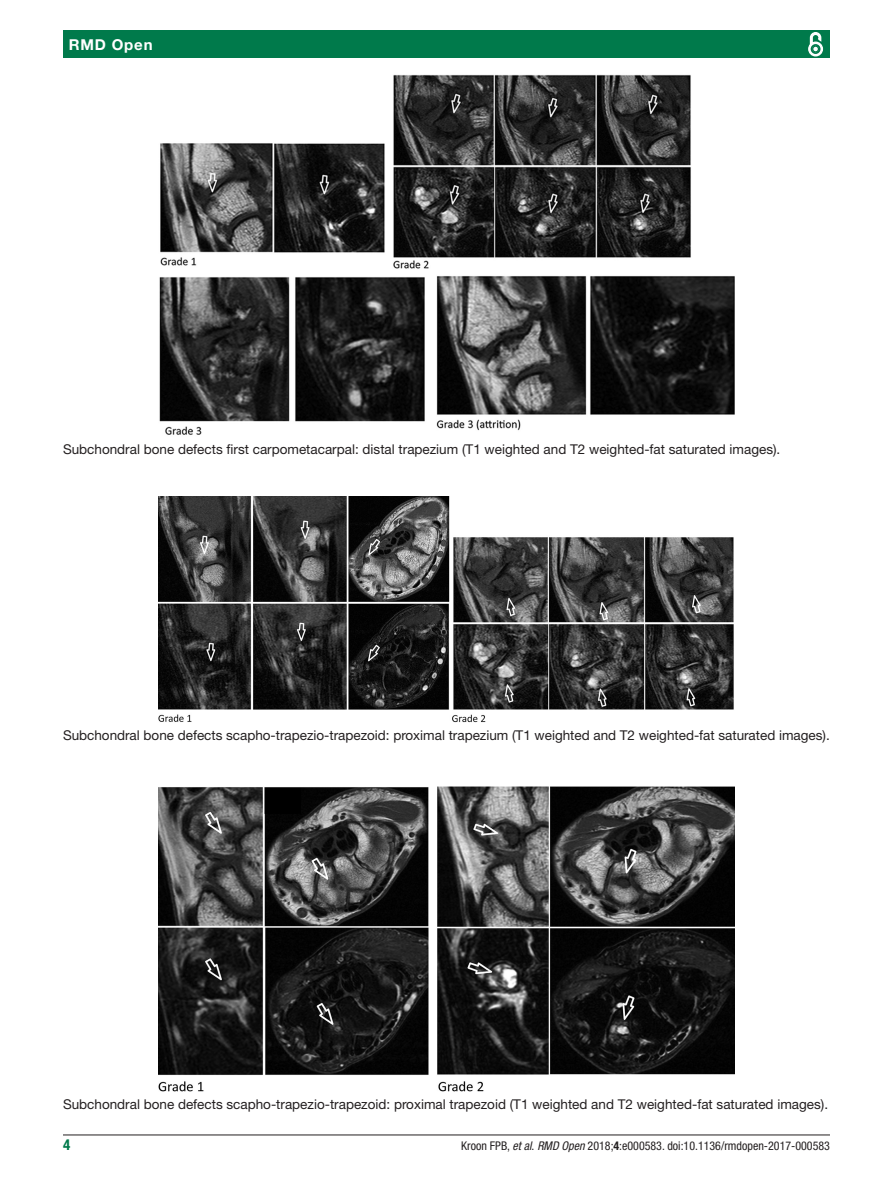
<style>
.page{position:relative;width:893px;height:1191px;background:#fff}
.page>*{position:absolute;margin:0;border:0;box-sizing:border-box;transform-origin:0 0}
.t1{font:700 15px "Helvetica Neue LT Std";letter-spacing:.055em;color:#fff}
.t2{font:700 condensed 15px "Helvetica Neue LT Std";color:#007a4b}
.t3{font:13.5px "Helvetica Neue LT Std";color:#231f20}
.t4{font:condensed 12px "Helvetica Neue LT Std";color:#231f20}
.s1{font-style:italic}
.s2{font-weight:700}
</style>
<div class="page">
<hr style="left:63px;top:1134px;width:767px;height:1px;background:#231f20">
<div style="left:63px;top:31px;width:767px;height:27px;background:#007a4b"></div>
<svg style="left:808px;top:32px;width:16px;height:25px"></svg>
<div style="left:812px;top:45px;width:7px;height:8px;border:1px solid #007a4b;border-radius:50%"></div>
<img style="left:159px;top:74px;width:575px;height:361px">
<img style="left:159px;top:496px;width:575px;height:226px">
<img style="left:159px;top:786px;width:575px;height:305px">
<p class="t1" style="left:69px;top:35px;width:85px">RMD Open</p>
<p class="t3" style="left:63px;top:441px;width:719px">Subchondral bone defects first carpometacarpal: distal trapezium (T1 weighted and T2 weighted-fat saturated images).</p>
<p class="t3" style="left:63px;top:727px;width:768px">Subchondral bone defects scapho-trapezio-trapezoid: proximal trapezium (T1 weighted and T2 weighted-fat saturated images).</p>
<p class="t3" style="left:63px;top:1096px;width:767px">Subchondral bone defects scapho-trapezio-trapezoid: proximal trapezoid (T1 weighted and T2 weighted-fat saturated images).</p>
<p class="t2" style="left:63px;top:1135px;width:9px">4</p>
<p class="t4" style="left:461px;top:1138px;width:370px">Kroon FPB, <span class="s1">et al</span>. <span class="s1">RMD Open</span> 2018;<span class="s2">4</span>:e000583. doi:10.1136/rmdopen-2017-000583</p>
</div>
